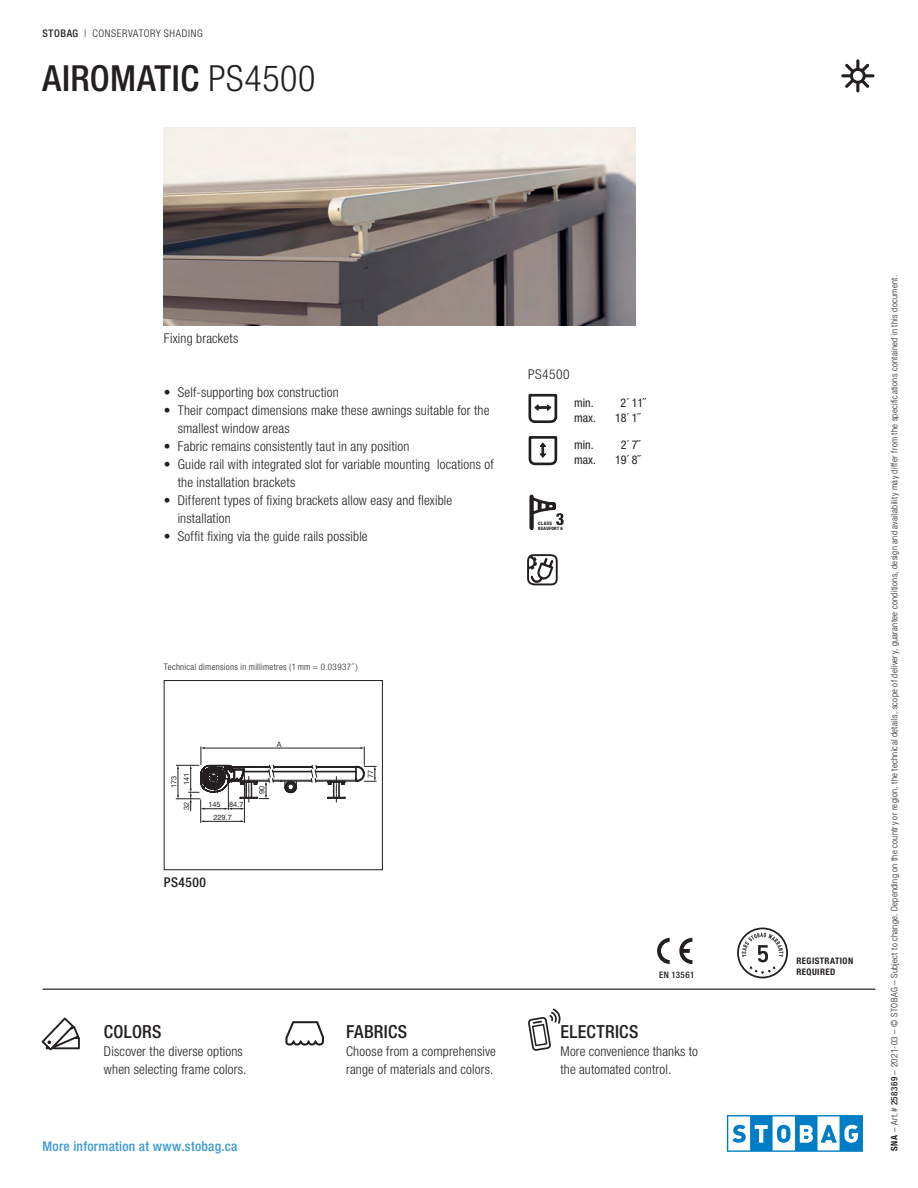
<style>
.page{position:relative;width:918px;height:1188px;background:#fff}
.page>*{position:absolute;margin:0;border:0;box-sizing:border-box;transform-origin:0 0}
.t1{font:500 condensed 36px "Helvetica Neue LT Pro";letter-spacing:.01em;color:#231f20}
.t2{font:500 condensed 18px "Helvetica Neue LT Pro";letter-spacing:.02em;color:#231f20}
.t3{font:300 condensed 13.5px/18px "Helvetica Neue LT Pro";letter-spacing:.015em;color:#231f20}
.t4{font:500 condensed 13.5px "Helvetica Neue LT Pro";letter-spacing:.02em;color:#3b98d3}
.t5{font:500 condensed 13.5px "Helvetica Neue LT Pro";letter-spacing:.035em;color:#231f20}
.t6{font:condensed 12px "Helvetica Neue LT Pro";color:#231f20}
.t7{font:300 condensed 10.5px "Helvetica Neue LT Pro";letter-spacing:.06em;color:#231f20}
.t8{font:300 condensed 9px "Helvetica Neue LT Pro";letter-spacing:.035em;color:#231f20}
.t9{font:700 condensed 9px/11.2px "Helvetica Neue LT Pro";letter-spacing:.045em;color:#231f20}
.t10{font:500 condensed 9px "Helvetica Neue LT Pro";letter-spacing:.045em;color:#231f20}
.t11{font:7.35px/12.6px "Helvetica Neue LT Pro";color:#231f20}
.t12{font:800 condensed 4.8px "Helvetica Neue LT Pro";letter-spacing:.075em;color:#231f20}
.t13{font:800 condensed 4.5px "Helvetica Neue LT Pro";letter-spacing:.05em;color:#231f20}
.s1{font-weight:500}
.s2{font-weight:300}
.s3{font-weight:700}
</style>
<div class="page">
<svg style="left:727px;top:1115px;width:136px;height:37px"></svg>
<svg style="left:841px;top:59px;width:33px;height:33px"></svg>
<svg style="left:528px;top:394px;width:30px;height:29px"></svg>
<svg style="left:528px;top:436px;width:30px;height:30px"></svg>
<svg style="left:657px;top:938px;width:14px;height:26px"></svg>
<svg style="left:679px;top:938px;width:13px;height:26px"></svg>
<hr style="left:43px;top:989px;width:832px;height:1px;background:#231f20">
<svg style="left:42px;top:1018px;width:38px;height:32px"></svg>
<svg style="left:528px;top:1008px;width:33px;height:43px"></svg>
<svg style="left:285px;top:1021px;width:39px;height:25px"></svg>
<svg style="left:527px;top:554px;width:31px;height:31px"></svg>
<img style="left:201px;top:127px;width:434px;height:198px">
<div style="left:529px;top:497px;width:5px;height:31px;background:#231f20"></div>
<svg style="left:529px;top:495px;width:35px;height:30px"></svg>
<svg style="left:163px;top:127px;width:38px;height:657px"></svg>
<svg style="left:170px;top:199px;width:206px;height:624px"></svg>
<div style="left:164px;top:680px;width:219px;height:190px;border:1px solid #231f20"></div>
<svg style="left:737px;top:928px;width:51px;height:50px"></svg>
<p class="t7" style="left:43px;top:28px;width:162px"><span class="s1">STOBAG</span> | CONSERVATORY SHADING</p>
<h1 class="t1" style="left:43px;top:57px;width:275px">AIROMATIC <span class="s2">PS4500</span></h1>
<p class="t3" style="left:164px;top:330px;width:76px">Fixing brackets</p>
<p class="t3" style="left:164px;top:384px;width:176px">• Self-supporting box construction</p>
<p class="t3" style="left:178px;top:402px;width:313px;text-indent:-14px">• Their compact dimensions make these awnings suitable for the smallest window areas</p>
<p class="t3" style="left:164px;top:438px;width:247px">• Fabric remains consistently taut in any position</p>
<p class="t3" style="left:178px;top:456px;width:317px;text-indent:-14px">• Guide rail with integrated slot for variable mounting locations of the installation brackets</p>
<p class="t3" style="left:178px;top:492px;width:276px;text-indent:-14px">• Different types of fixing brackets allow easy and flexible installation</p>
<p class="t3" style="left:164px;top:528px;width:205px">• Soffit fixing via the guide rails possible</p>
<p class="t3" style="left:528px;top:366px;width:43px">PS4500</p>
<p class="t6" style="left:574px;top:396px;width:21px">min.</p>
<p class="t6" style="left:621px;top:396px;width:27px">2´ 11˝</p>
<p class="t6" style="left:574px;top:411px;width:23px">max.</p>
<p class="t6" style="left:615px;top:411px;width:27px">18´ 1˝</p>
<p class="t6" style="left:574px;top:438px;width:21px">min.</p>
<p class="t6" style="left:621px;top:438px;width:21px">2´ 7˝</p>
<p class="t6" style="left:574px;top:453px;width:23px">max.</p>
<p class="t6" style="left:615px;top:453px;width:27px">19´ 8˝</p>
<p class="t12" style="left:538px;top:520px;width:15px">CLASS</p>
<p class="t13" style="left:538px;top:526px;width:26px">BEAUFORT 6</p>
<p class="t8" style="left:164px;top:662px;width:195px">Technical dimensions in millimetres (1 mm = 0.03937˝ )</p>
<p class="t11" style="left:180px;top:785px;width:14px;rotate:-90deg">141</p>
<p class="t11" style="left:180px;top:810px;width:10px;rotate:-90deg">32</p>
<p class="t11" style="left:167px;top:788px;width:14px;rotate:-90deg">173</p>
<p class="t11" style="left:213px;top:798px;width:32px;text-indent:-5px">145 84.7<br>229.7</p>
<p class="t11" style="left:277px;top:738px;width:6px">A</p>
<p class="t11" style="left:255px;top:794px;width:10px;rotate:-90deg">90</p>
<p class="t5" style="left:164px;top:874px;width:44px">PS4500</p>
<h2 class="t2" style="left:104px;top:1021px;width:59px">COLORS</h2>
<p class="t3" style="left:104px;top:1042px;width:144px">Discover the diverse options when selecting frame colors.</p>
<p class="t4" style="left:43px;top:1138px;width:196px">More information at www.stobag.ca</p>
<p class="t11" style="left:364px;top:778px;width:10px;rotate:-90deg">77</p>
<h2 class="t2" style="left:346px;top:1021px;width:63px">FABRICS</h2>
<p class="t3" style="left:346px;top:1042px;width:152px">Choose from a comprehensive range of materials and colors.</p>
<p class="t10" style="left:659px;top:970px;width:37px">EN 13561</p>
<h2 class="t2" style="left:560px;top:1021px;width:79px">ELECTRICS</h2>
<p class="t3" style="left:560px;top:1042px;width:139px">More convenience thanks to the automated control.</p>
<p class="t9" style="left:797px;top:955px;width:58px">REGISTRATION<br>REQUIRED</p>
<p class="t8" style="left:889px;top:1151px;width:877px;rotate:-90deg"><span class="s3">SNA</span> – Art.# <span class="s1">258369</span> – 2021-03 – © STOBAG – Subject to change. Depending on the country or region, the technical details, scope of delivery, guarantee conditions, design and availability may differ from the specifications contained in this document.</p>
</div>
